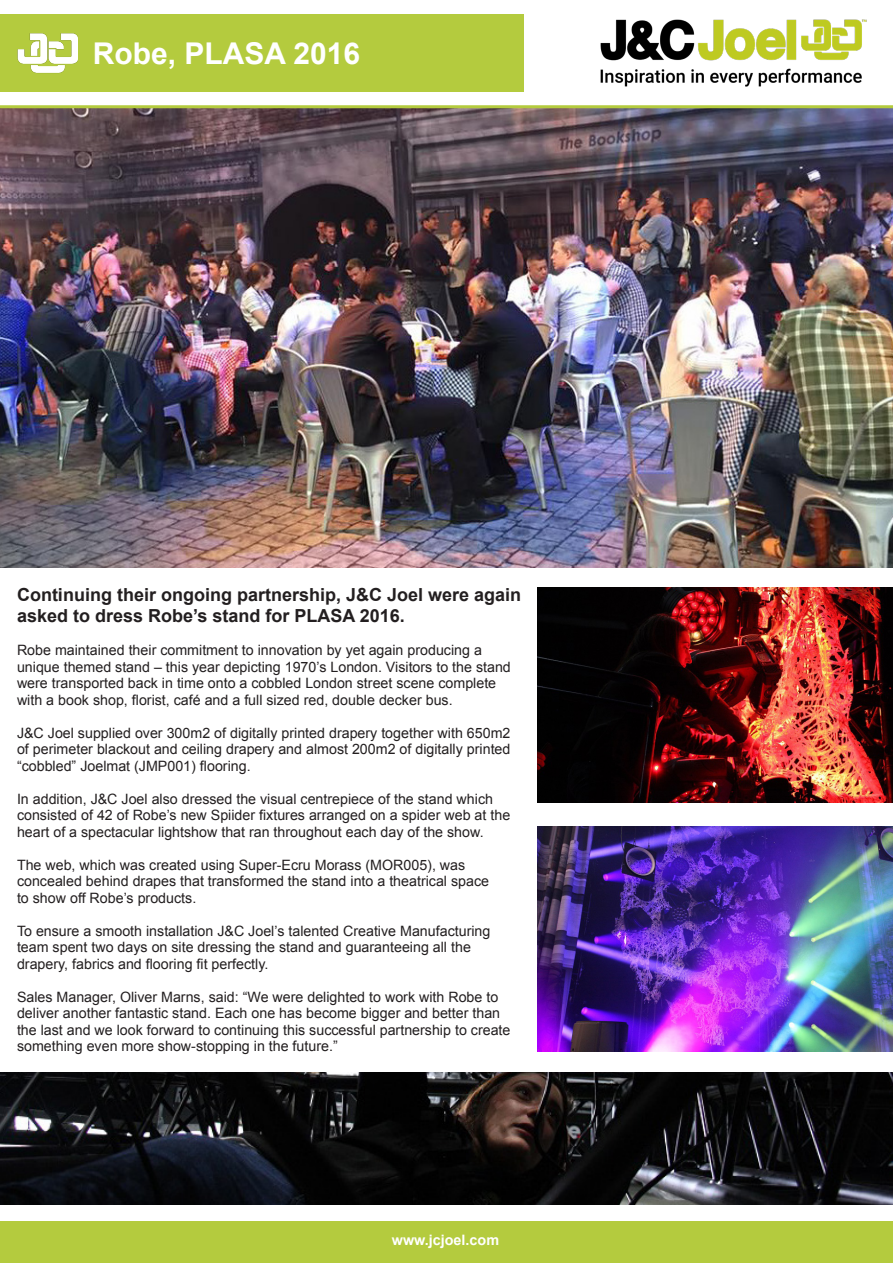
<style>
.page{position:relative;width:893px;height:1263px;background:#fff}
.page>*{position:absolute;margin:0;border:0;box-sizing:border-box;transform-origin:0 0}
.t1{font:700 30px "Arial";color:#fff}
.t2{font:700 18px/21.6px "Arial";color:#231f20}
.t3{font:700 14.4px "Arial";color:#fff}
.t4{font:14.25px/16.5px "Arial";color:#231f20}
</style>
<div class="page">
<div style="left:0;top:15px;width:523px;height:77px;background:#b4cb3e"></div>
<img style="left:0;top:108px;width:893px;height:459px">
<img style="left:537px;top:587px;width:356px;height:216px">
<img style="left:537px;top:826px;width:356px;height:225px">
<img style="left:0;top:1072px;width:893px;height:132px">
<hr style="left:0;top:105px;width:893px;height:3px;background:#b4cb3e">
<img style="left:600px;top:19px;width:267px;height:68px">
<img style="left:17px;top:33px;width:61px;height:40px">
<div style="left:0;top:1221px;width:893px;height:42px;background:#b4cb3e"></div>
<p class="t1" style="left:93px;top:34px;width:269px">Robe, PLASA 2016</p>
<p class="t2" style="left:17px;top:584px;width:506px">Continuing their ongoing partnership, J&amp;C Joel were again asked to dress Robe’s stand for PLASA 2016.</p>
<p class="t4" style="left:17px;top:642px;width:495px">Robe maintained their commitment to innovation by yet again producing a unique themed stand – this year depicting 1970’s London. Visitors to the stand were transported back in time onto a cobbled London street scene complete with a book shop, florist, café and a full sized red, double decker bus.</p>
<p class="t4" style="left:17px;top:724px;width:495px;text-align:justify">J&amp;C Joel supplied over 300m2 of digitally printed drapery together with 650m2 of perimeter blackout and ceiling drapery and almost 200m2 of digitally printed “cobbled” Joelmat (JMP001) flooring.</p>
<p class="t4" style="left:17px;top:790px;width:495px">In addition, J&amp;C Joel also dressed the visual centrepiece of the stand which consisted of 42 of Robe’s new Spiider fixtures arranged on a spider web at the heart of a spectacular lightshow that ran throughout each day of the show.</p>
<p class="t4" style="left:17px;top:856px;width:450px">The web, which was created using Super-Ecru Morass (MOR005), was</p>
<p class="t4" style="left:17px;top:873px;width:474px">concealed behind drapes that transformed the stand into a theatrical space</p>
<p class="t4" style="left:17px;top:889px;width:181px">to show off Robe’s products.</p>
<p class="t4" style="left:17px;top:922px;width:475px">To ensure a smooth installation J&amp;C Joel’s talented Creative Manufacturing team spent two days on site dressing the stand and guaranteeing all the</p>
<p class="t4" style="left:17px;top:955px;width:253px">drapery, fabrics and flooring fit perfectly.</p>
<p class="t4" style="left:17px;top:988px;width:495px">Sales Manager, Oliver Marns, said: “We were delighted to work with Robe to deliver another fantastic stand. Each one has become bigger and better than the last and we look forward to continuing this successful partnership to create something even more show-stopping in the future.”</p>
<p class="t3" style="left:392px;top:1231px;width:109px">www.jcjoel.com</p>
</div>
